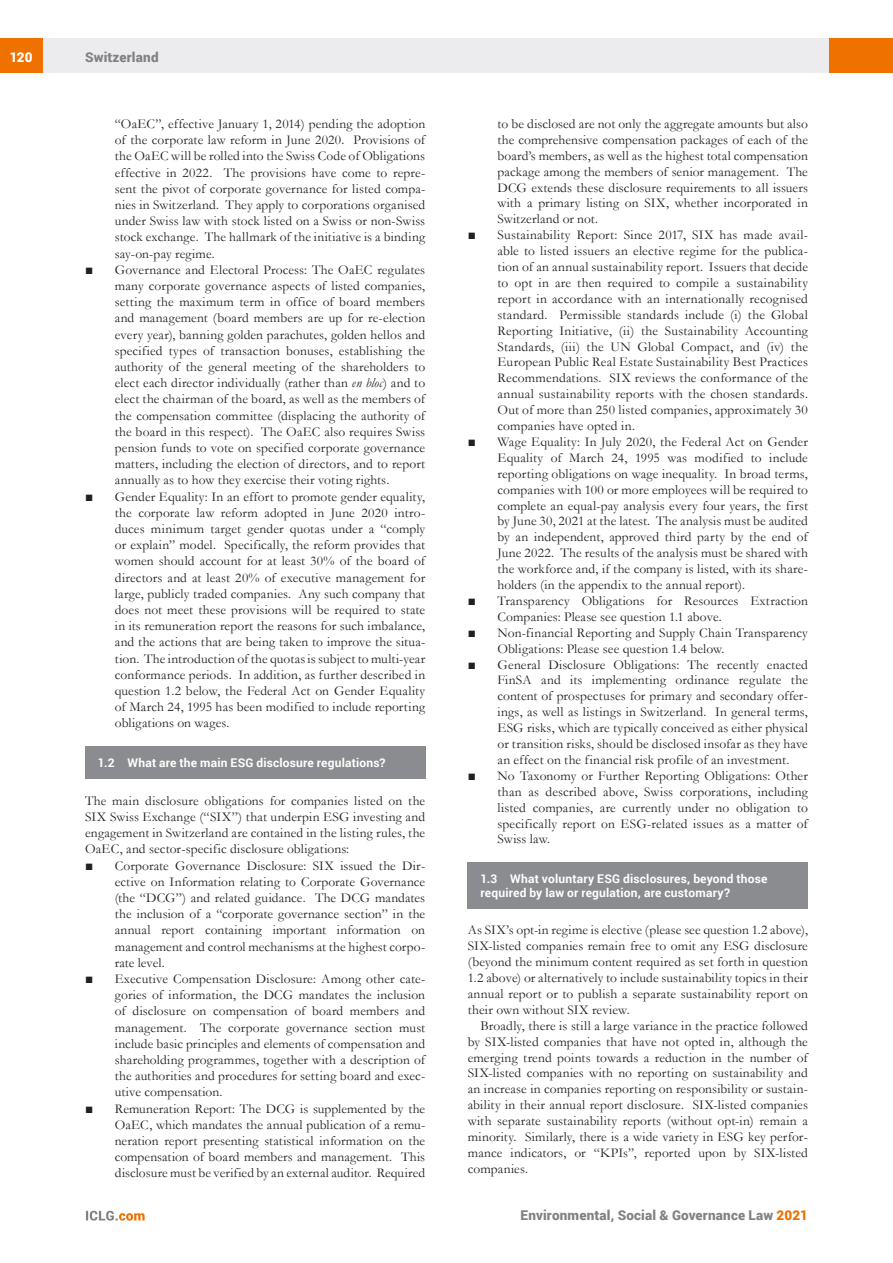
<style>
.page{position:relative;width:893px;height:1263px;background:#fff}
.page>*{position:absolute;margin:0;border:0;box-sizing:border-box;transform-origin:0 0}
.MS_-_Bullets_1{font:13.5px/16.2px "Garamond";letter-spacing:.01em;color:#231f20;text-align:justify}
.MS_Body_Text_-_First{font:13.5px/15.9px "Garamond";letter-spacing:.01em;color:#231f20;text-align:justify}
.MS_Body_Text_-_Secon{font:13.5px/15.9px "Garamond";letter-spacing:.01em;color:#231f20;text-align:justify}
.t1{font:900 13.5px "Roboto";letter-spacing:.015em;color:#808285}
.t2{font:900 13.5px "Roboto";color:#fff}
.MS_-_Question{font:700 12px/14.1px "Roboto";letter-spacing:.015em;color:#fff}
.s1{font-style:italic}
.s2{color:#ef7100}
</style>
<div class="page">
<div style="left:43px;top:38px;width:786px;height:34px;background:#ececee"></div>
<div style="left:0;top:38px;width:43px;height:34px;background:#ef7100"></div>
<div style="left:829px;top:38px;width:64px;height:34px;background:#ef7100"></div>
<svg style="left:86px;top:1211px;width:59px;height:9px"></svg>
<div style="left:468px;top:862px;width:340px;height:47px;background:#8a8c8f"></div>
<div style="left:85px;top:746px;width:340px;height:33px;background:#8a8c8f"></div>
<p class="t2" style="left:10px;top:48px;width:24px">120</p>
<p class="t1" style="left:85px;top:48px;width:75px">Switzerland</p>
<p class="MS_-_Bullets_1" style="left:115px;top:115px;width:312px">“OaEC”, effective January 1, 2014) pending the adoption of the corporate law reform in June 2020. Provisions of the OaEC will be rolled into the Swiss Code of Obligations effective in 2022. The provisions have come to repre&shy;sent the pivot of corporate governance for listed compa&shy;nies in Switzerland. They apply to corporations organised under Swiss law with stock listed on a Swiss or non-Swiss stock exchange. The hallmark of the initiative is a binding say-on-pay regime.</p>
<p class="MS_-_Bullets_1" style="left:115px;top:261px;width:312px;text-indent:-30px">■ Governance and Electoral Process: The OaEC regulates many corporate governance aspects of listed companies, setting the maximum term in office of board members and management (board members are up for re-election every year), banning golden parachutes, golden hellos and specified types of transaction bonuses, establishing the authority of the general meeting of the shareholders to elect each director individually (rather than <span class="s1">en bloc</span>) and to elect the chairman of the board, as well as the members of the compensation committee (displacing the authority of the board in this respect). The OaEC also requires Swiss pension funds to vote on specified corporate governance matters, including the election of directors, and to report annually as to how they exercise their voting rights.</p>
<p class="MS_-_Bullets_1" style="left:115px;top:488px;width:312px;text-indent:-30px">■ Gender Equality: In an effort to promote gender equality, the corporate law reform adopted in June 2020 intro&shy;duces minimum target gender quotas under a “comply or explain” model. Specifically, the reform provides that women should account for at least 30% of the board of directors and at least 20% of executive management for large, publicly traded companies. Any such company that does not meet these provisions will be required to state in its remuneration report the reasons for such imbalance, and the actions that are being taken to improve the situa&shy;tion. The introduction of the quotas is subject to multi-year conformance periods. In addition, as further described in question 1.2 below, the Federal Act on Gender Equality of March 24, 1995 has been modified to include reporting obligations on wages.</p>
<p class="MS_-_Question" style="left:98px;top:755px;width:289px">1.2 What are the main ESG disclosure regulations?</p>
<p class="MS_Body_Text_-_First" style="left:85px;top:792px;width:342px">The main disclosure obligations for companies listed on the SIX Swiss Exchange (“SIX”) that underpin ESG investing and engagement in Switzerland are contained in the listing rules, the OaEC, and sector-specific disclosure obligations:</p>
<p class="MS_-_Bullets_1" style="left:115px;top:857px;width:312px;text-indent:-30px">■ Corporate Governance Disclosure: SIX issued the Dir&shy;ective on Information relating to Corporate Governance (the “DCG”) and related guidance. The DCG mandates the inclusion of a “corporate governance section” in the annual report containing important information on management and control mechanisms at the highest corpo&shy;rate level.</p>
<p class="MS_-_Bullets_1" style="left:115px;top:970px;width:312px;text-indent:-30px">■ Executive Compensation Disclosure: Among other cate&shy;gories of information, the DCG mandates the inclusion of disclosure on compensation of board members and management. The corporate governance section must include basic principles and elements of compensation and shareholding programmes, together with a description of the authorities and procedures for setting board and exec&shy;utive compensation.</p>
<p class="MS_-_Bullets_1" style="left:115px;top:1100px;width:312px;text-indent:-30px">■ Remuneration Report: The DCG is supplemented by the OaEC, which mandates the annual publication of a remu&shy;neration report presenting statistical information on the compensation of board members and management. This disclosure must be verified by an external auditor. Required</p>
<p class="MS_-_Bullets_1" style="left:497px;top:115px;width:312px">to be disclosed are not only the aggregate amounts but also the comprehensive compensation packages of each of the board’s members, as well as the highest total compensation package among the members of senior management. The DCG extends these disclosure requirements to all issuers with a primary listing on SIX, whether incorporated in Switzerland or not.</p>
<p class="MS_-_Bullets_1" style="left:497px;top:227px;width:312px;text-indent:-30px">■ Sustainability Report: Since 2017, SIX has made avail&shy;able to listed issuers an elective regime for the publica&shy;tion of an annual sustainability report. Issuers that decide to opt in are then required to compile a sustainability report in accordance with an internationally recognised standard. Permissible standards include (i) the Global Reporting Initiative, (ii) the Sustainability Accounting Standards, (iii) the UN Global Compact, and (iv) the European Public Real Estate Sustainability Best Practices Recommendations. SIX reviews the conformance of the annual sustainability reports with the chosen standards.<br>Out of more than 250 listed companies, approximately 30 companies have opted in.</p>
<p class="MS_-_Bullets_1" style="left:497px;top:433px;width:312px;text-indent:-30px">■ Wage Equality: In July 2020, the Federal Act on Gender Equality of March 24, 1995 was modified to include reporting obligations on wage inequality. In broad terms, companies with 100 or more employees will be required to complete an equal-pay analysis every four years, the first by June 30, 2021 at the latest. The analysis must be audited by an independent, approved third party by the end of June 2022. The results of the analysis must be shared with the workforce and, if the company is listed, with its share&shy;holders (in the appendix to the annual report).</p>
<p class="MS_-_Bullets_1" style="left:497px;top:592px;width:312px;text-indent:-30px">■ Transparency Obligations for Resources Extraction<br>Companies: Please see question 1.1 above.</p>
<p class="MS_-_Bullets_1" style="left:497px;top:624px;width:312px;text-indent:-30px">■ Non-financial Reporting and Supply Chain Transparency<br>Obligations: Please see question 1.4 below.</p>
<p class="MS_-_Bullets_1" style="left:497px;top:656px;width:312px;text-indent:-30px">■ General Disclosure Obligations: The recently enacted FinSA and its implementing ordinance regulate the content of prospectuses for primary and secondary offer&shy;ings, as well as listings in Switzerland. In general terms, ESG risks, which are typically conceived as either physical or transition risks, should be disclosed insofar as they have an effect on the financial risk profile of an investment.</p>
<p class="MS_-_Bullets_1" style="left:497px;top:767px;width:312px;text-indent:-30px">■ No Taxonomy or Further Reporting Obligations: Other than as described above, Swiss corporations, including listed companies, are currently under no obligation to specifically report on ESG-related issues as a matter of Swiss law.</p>
<p class="MS_-_Question" style="left:480px;top:871px;width:288px">1.3 What voluntary ESG disclosures, beyond those required by law or regulation, are customary?</p>
<p class="MS_Body_Text_-_First" style="left:468px;top:922px;width:342px">As SIX’s opt-in regime is elective (please see question 1.2 above), SIX-listed companies remain free to omit any ESG disclosure (beyond the minimum content required as set forth in question 1.2 above) or alternatively to include sustainability topics in their annual report or to publish a separate sustainability report on their own without SIX review.</p>
<p class="MS_Body_Text_-_Secon" style="left:468px;top:1017px;width:342px;text-indent:13px">Broadly, there is still a large variance in the practice followed by SIX-listed companies that have not opted in, although the emerging trend points towards a reduction in the number of SIX-listed companies with no reporting on sustainability and an increase in companies reporting on responsibility or sustain&shy;ability in their annual report disclosure. SIX-listed companies with separate sustainability reports (without opt-in) remain a minority. Similarly, there is a wide variety in ESG key perfor&shy;mance indicators, or “KPIs”, reported upon by SIX-listed companies.</p>
<p class="t1" style="left:520px;top:1206px;width:289px">Environmental, Social &amp; Governance Law <span class="s2">2021</span></p>
</div>
